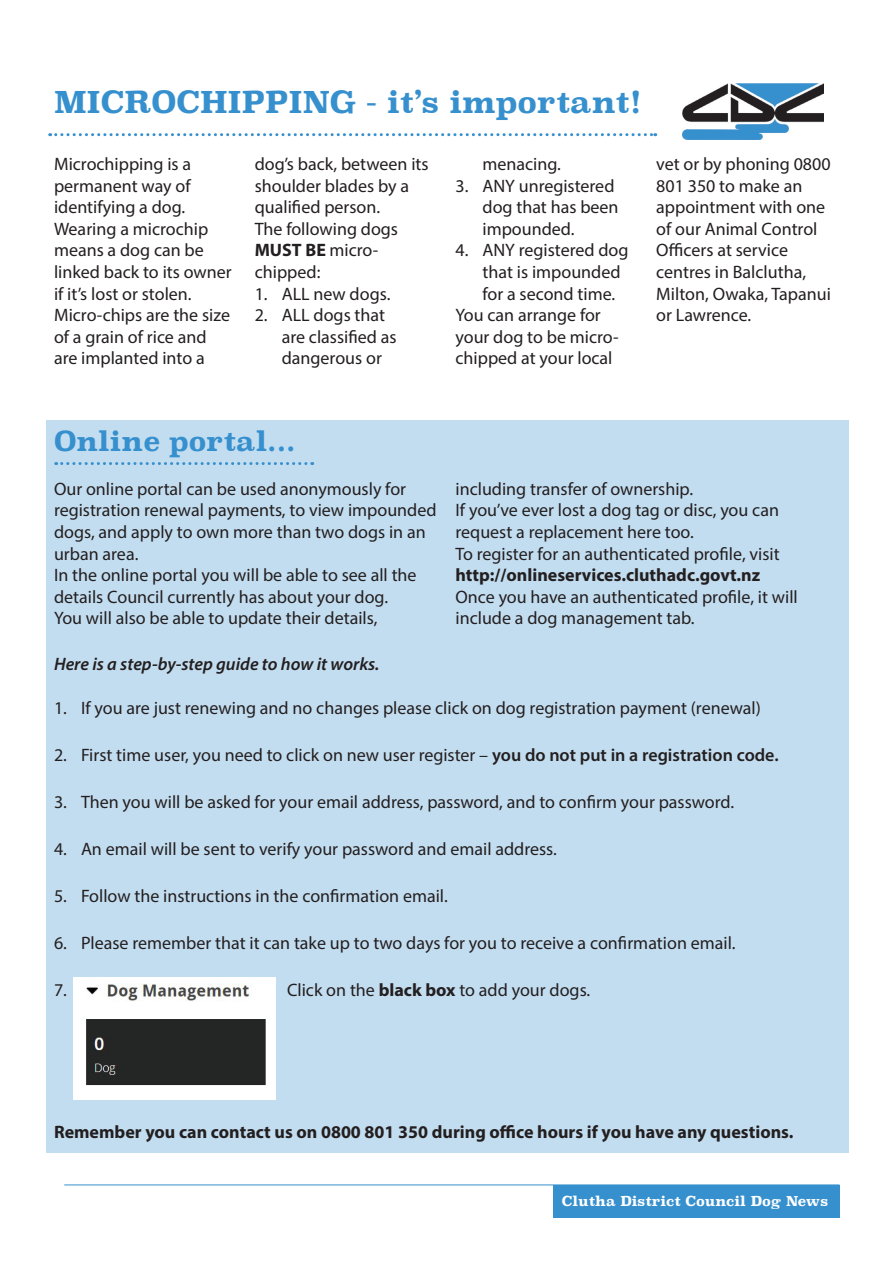
<style>
.page{position:relative;width:893px;height:1263px;background:#fff}
.page>*{position:absolute;margin:0;border:0;box-sizing:border-box;transform-origin:0 0}
.t1{font:700 30px "Superclarendon";color:#3790ce}
.t2{font:700 27px "Superclarendon";color:#3790ce}
.t3{font:18px/21.6px "Myriad Pro";color:#231f20}
.t4{font:700 18px "Myriad Pro";color:#231f20}
.t5{font:italic 600 18px "Myriad Pro";color:#231f20}
.t6{font:700 13.5px "Superclarendon";color:#fff}
.s1{font-weight:700}
.s2{font-weight:600}
</style>
<div class="page">
<div style="left:47px;top:420px;width:802px;height:733px;background:#c3ddf0"></div>
<div style="left:553px;top:1185px;width:286px;height:32px;background:#3790ce"></div>
<hr style="left:64px;top:1184px;width:775px;height:1px;background:#3790ce">
<img style="left:683px;top:84px;width:141px;height:55px">
<svg style="left:56px;top:462px;width:257px;height:3px"></svg>
<svg style="left:50px;top:133px;width:606px;height:3px"></svg>
<img style="left:73px;top:978px;width:203px;height:121px">
<h1 class="t1" style="left:54px;top:79px;width:589px">MICROCHIPPING - it’s important!</h1>
<p class="t3" style="left:54px;top:153px;width:179px">Microchipping is a permanent way of identifying a dog.<br>Wearing a microchip means a dog can be linked back to its owner if it’s lost or stolen.<br>Micro-chips are the size of a grain of rice and are implanted into a</p>
<p class="t3" style="left:255px;top:153px;width:175px">dog’s back, between its shoulder blades by a qualified person.<br>The following dogs<br><span class="s1">MUST BE</span> micro&shy;chipped:</p>
<p class="t3" style="left:255px;top:283px;width:137px">1. ALL new dogs.</p>
<p class="t3" style="left:282px;top:304px;width:116px;text-indent:-27px">2. ALL dogs that are classified as dangerous or</p>
<p class="t3" style="left:482px;top:153px;width:80px">menacing.</p>
<p class="t3" style="left:482px;top:175px;width:138px;text-indent:-27px">3. ANY unregistered dog that has been impounded.</p>
<p class="t3" style="left:455px;top:239px;width:174px">4. ANY registered dog</p>
<p class="t3" style="left:482px;top:261px;width:140px">that is impounded</p>
<p class="t3" style="left:482px;top:283px;width:134px">for a second time.</p>
<p class="t3" style="left:455px;top:304px;width:147px">You can arrange for</p>
<p class="t3" style="left:455px;top:326px;width:165px">your dog to be micro-</p>
<p class="t3" style="left:455px;top:347px;width:159px">chipped at your local</p>
<p class="t3" style="left:656px;top:153px;width:176px">vet or by phoning 0800<br>801 350 to make an appointment with one of our Animal Control<br>Officers at service centres in Balclutha,<br>Milton, Owaka, Tapanui or Lawrence.</p>
<h2 class="t2" style="left:54px;top:421px;width:243px">Online portal...</h2>
<p class="t3" style="left:54px;top:478px;width:384px">Our online portal can be used anonymously for registration renewal payments, to view impounded dogs, and apply to own more than two dogs in an urban area.<br>In the online portal you will be able to see all the details Council currently has about your dog.<br>You will also be able to update their details,</p>
<p class="t3" style="left:455px;top:478px;width:326px">including transfer of ownership.<br>If you’ve ever lost a dog tag or disc, you can request a replacement here too.<br>To register for an authenticated profile, visit</p>
<p class="t4" style="left:455px;top:563px;width:306px">http://onlineservices.cluthadc.govt.nz</p>
<p class="t3" style="left:455px;top:586px;width:344px">Once you have an authenticated profile, it will include a dog management tab.</p>
<p class="t5" style="left:54px;top:653px;width:327px">Here is a step-by-step guide to how it works.</p>
<p class="t3" style="left:54px;top:696px;width:708px">1. If you are just renewing and no changes please click on dog registration payment (renewal)</p>
<p class="t3" style="left:54px;top:743px;width:726px">2. First time user, you need to click on new user register – <span class="s2">you do not put in a registration code.</span></p>
<p class="t3" style="left:54px;top:791px;width:682px">3. Then you will be asked for your email address, password, and to confirm your password.</p>
<p class="t3" style="left:54px;top:838px;width:504px">4. An email will be sent to verify your password and email address.</p>
<p class="t3" style="left:54px;top:885px;width:395px">5. Follow the instructions in the confirmation email.</p>
<p class="t3" style="left:54px;top:932px;width:683px">6. Please remember that it can take up to two days for you to receive a confirmation email.</p>
<p class="t3" style="left:54px;top:979px;width:14px">7.</p>
<p class="t3" style="left:287px;top:979px;width:305px">Click on the <span class="s1">black box</span> to add your dogs.</p>
<p class="t4" style="left:54px;top:1120px;width:741px">Remember you can contact us on 0800 801 350 during office hours if you have any questions.</p>
<p class="t6" style="left:562px;top:1191px;width:268px">Clutha District Council Dog News</p>
</div>
